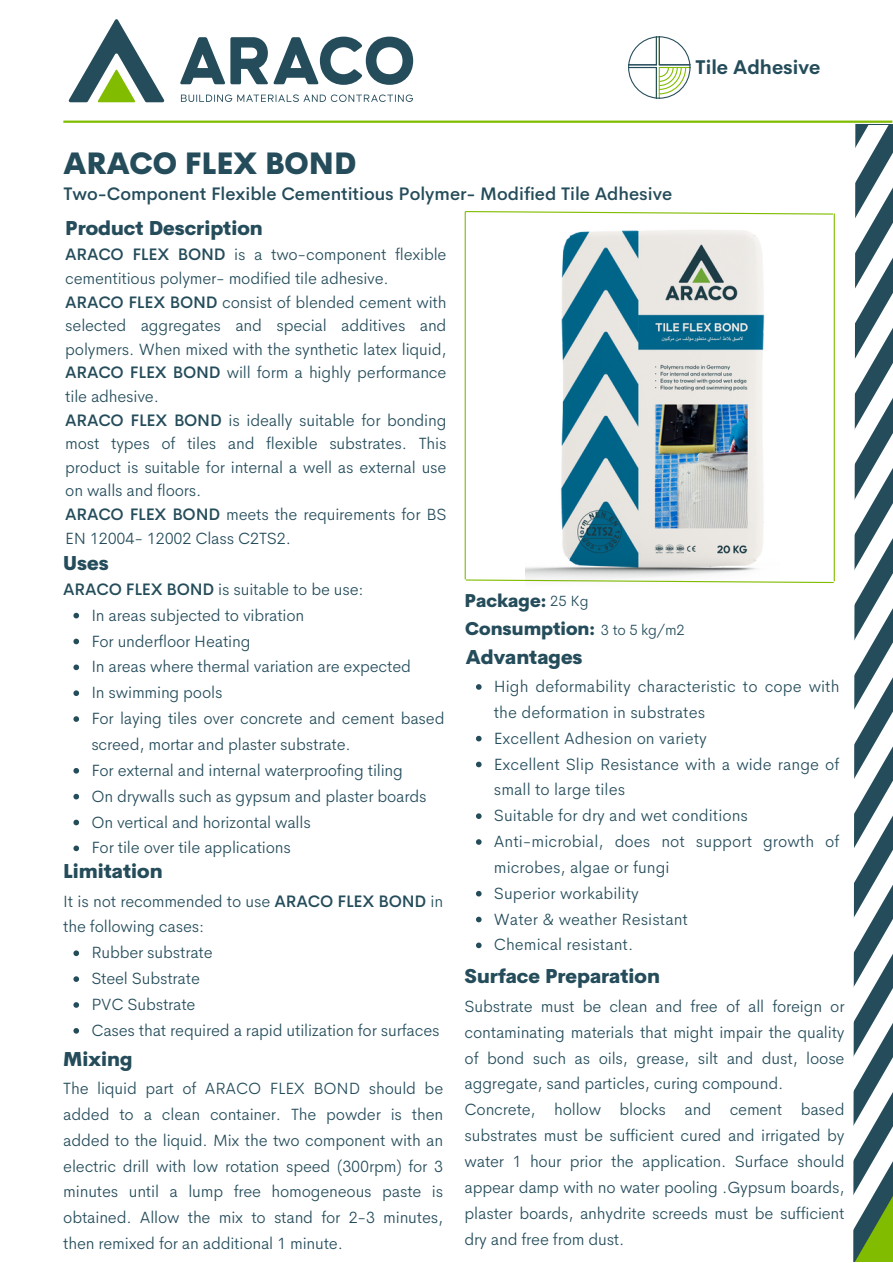
<style>
.page{position:relative;width:893px;height:1263px;background:#fff}
.page>*{position:absolute;margin:0;border:0;box-sizing:border-box;transform-origin:0 0}
.t1{font:800 30px "Cerebri Sans";color:#244c5a}
.t2{font:800 19.5px "Cerebri Sans";color:#244c5a}
.t3{font:700 19.5px "Cerebri Sans";color:#244c5a}
.t4{font:500 18px "Cerebri Sans";color:#244c5a}
.t5{font:800 18px "Cerebri Sans";color:#244c5a}
.t6{font:300 16.5px/25.8px "Cerebri Sans";letter-spacing:-.01em;color:#244c5a}
.t7{font:300 15px "Cerebri Sans";letter-spacing:-.01em;color:#244c5a}
.s1{font-weight:500}
</style>
<div class="page">
<svg style="left:68px;top:19px;width:97px;height:83px"></svg>
<svg style="left:180px;top:37px;width:233px;height:48px"></svg>
<svg style="left:181px;top:94px;width:232px;height:8px"></svg>
<svg style="left:464px;top:579px;width:352px;height:4px"></svg>
<svg style="left:466px;top:211px;width:350px;height:4px"></svg>
<hr style="left:464px;top:211px;width:2px;height:368px;background:#81bc00">
<hr style="left:63px;top:121px;width:829px;height:2px;background:#81bc00">
<svg style="left:816px;top:120px;width:35px;height:464px"></svg>
<svg style="left:851px;top:120px;width:41px;height:41px"></svg>
<svg style="left:853px;top:161px;width:39px;height:1100px"></svg>
<img style="left:525px;top:211px;width:254px;height:372px">
<svg style="left:73px;top:612px;width:6px;height:6px"></svg>
<svg style="left:73px;top:638px;width:6px;height:6px"></svg>
<svg style="left:73px;top:664px;width:6px;height:6px"></svg>
<svg style="left:73px;top:690px;width:6px;height:6px"></svg>
<svg style="left:73px;top:716px;width:6px;height:5px"></svg>
<svg style="left:73px;top:768px;width:6px;height:5px"></svg>
<svg style="left:73px;top:793px;width:6px;height:6px"></svg>
<svg style="left:73px;top:819px;width:6px;height:6px"></svg>
<svg style="left:73px;top:845px;width:6px;height:6px"></svg>
<svg style="left:73px;top:950px;width:6px;height:6px"></svg>
<svg style="left:73px;top:976px;width:6px;height:5px"></svg>
<svg style="left:73px;top:1002px;width:6px;height:5px"></svg>
<svg style="left:73px;top:1028px;width:6px;height:5px"></svg>
<svg style="left:476px;top:684px;width:5px;height:5px"></svg>
<svg style="left:476px;top:735px;width:5px;height:6px"></svg>
<svg style="left:476px;top:761px;width:5px;height:6px"></svg>
<svg style="left:476px;top:813px;width:5px;height:5px"></svg>
<svg style="left:476px;top:839px;width:5px;height:5px"></svg>
<svg style="left:476px;top:890px;width:5px;height:6px"></svg>
<svg style="left:476px;top:916px;width:5px;height:6px"></svg>
<svg style="left:476px;top:942px;width:5px;height:6px"></svg>
<svg style="left:628px;top:36px;width:62px;height:63px"></svg>
<p class="t3" style="left:695px;top:54px;width:126px">Tile Adhesive</p>
<p class="t1" style="left:63px;top:144px;width:294px">ARACO FLEX BOND</p>
<p class="t4" style="left:63px;top:181px;width:610px">Two-Component Flexible Cementitious Polymer- Modified Tile Adhesive</p>
<p class="t2" style="left:65px;top:216px;width:199px">Product Description</p>
<p class="t6" style="left:65px;top:243px;width:382px;line-height:23.5px"><span class="s1">ARACO FLEX BOND</span> is a two-component flexible cementitious polymer- modified tile adhesive.</p>
<p class="t6" style="left:65px;top:290px;width:383px;line-height:23.5px;text-align:justify"><span class="s1">ARACO FLEX BOND</span> consist of blended cement with selected aggregates and special additives and polymers. When mixed with the synthetic latex liquid, <span class="s1">ARACO FLEX BOND</span> will form a highly performance tile adhesive.</p>
<p class="t6" style="left:65px;top:408px;width:383px;line-height:23.5px;text-align:justify"><span class="s1">ARACO FLEX BOND</span> is ideally suitable for bonding most types of tiles and flexible substrates. This product is suitable for internal a well as external use on walls and floors.</p>
<p class="t6" style="left:65px;top:502px;width:383px;line-height:23.5px"><span class="s1">ARACO FLEX BOND</span> meets the requirements for BS<br>EN 12004- 12002 Class C2TS2.</p>
<p class="t2" style="left:63px;top:550px;width:47px">Uses</p>
<p class="t6" style="left:91px;top:602px;width:214px">In areas subjected to vibration</p>
<p class="t6" style="left:91px;top:627px;width:161px">For underfloor Heating</p>
<p class="t6" style="left:91px;top:653px;width:321px">In areas where thermal variation are expected</p>
<p class="t6" style="left:91px;top:679px;width:133px">In swimming pools</p>
<p class="t6" style="left:91px;top:705px;width:355px">For laying tiles over concrete and cement based screed, mortar and plaster substrate.</p>
<p class="t6" style="left:91px;top:757px;width:313px">For external and internal waterproofing tiling</p>
<p class="t6" style="left:91px;top:783px;width:337px">On drywalls such as gypsum and plaster boards</p>
<p class="t6" style="left:91px;top:808px;width:221px">On vertical and horizontal walls</p>
<p class="t6" style="left:91px;top:834px;width:201px">For tile over tile applications</p>
<p class="t6" style="left:63px;top:576px;width:302px"><span class="s1">ARACO FLEX BOND</span> is suitable to be use:</p>
<p class="t2" style="left:63px;top:858px;width:101px">Limitation</p>
<p class="t6" style="left:63px;top:887px;width:381px">It is not recommended to use <span class="s1">ARACO FLEX BOND</span> in the following cases:</p>
<p class="t6" style="left:91px;top:939px;width:123px">Rubber substrate</p>
<p class="t6" style="left:91px;top:965px;width:110px">Steel Substrate</p>
<p class="t6" style="left:91px;top:991px;width:106px">PVC Substrate</p>
<p class="t6" style="left:91px;top:1017px;width:350px">Cases that required a rapid utilization for surfaces</p>
<p class="t2" style="left:63px;top:1045px;width:71px">Mixing</p>
<p class="t6" style="left:63px;top:1075px;width:381px;text-align:justify">The liquid part of ARACO FLEX BOND should be added to a clean container. The powder is then added to the liquid. Mix the two component with an electric drill with low rotation speed (300rpm) for 3 minutes until a lump free homogeneous paste is obtained. Allow the mix to stand for 2-3 minutes, then remixed for an additional 1 minute.</p>
<p class="t5" style="left:464px;top:588px;width:83px">Package:</p>
<p class="t7" style="left:550px;top:590px;width:40px">25 Kg</p>
<p class="t5" style="left:465px;top:616px;width:131px">Consumption:</p>
<p class="t7" style="left:601px;top:619px;width:85px">3 to 5 kg/m2</p>
<p class="t2" style="left:466px;top:644px;width:118px">Advantages</p>
<p class="t6" style="left:494px;top:673px;width:347px">High deformability characteristic to cope with the deformation in substrates</p>
<p class="t6" style="left:494px;top:725px;width:214px">Excellent Adhesion on variety</p>
<p class="t6" style="left:494px;top:750px;width:347px">Excellent Slip Resistance with a wide range of small to large tiles</p>
<p class="t6" style="left:494px;top:802px;width:256px">Suitable for dry and wet conditions</p>
<p class="t6" style="left:494px;top:828px;width:347px">Anti-microbial, does not support growth of microbes, algae or fungi</p>
<p class="t6" style="left:494px;top:880px;width:146px">Superior workability</p>
<p class="t6" style="left:494px;top:905px;width:196px">Water &amp; weather Resistant</p>
<p class="t6" style="left:494px;top:931px;width:141px">Chemical resistant.</p>
<p class="t2" style="left:464px;top:963px;width:197px">Surface Preparation</p>
<p class="t6" style="left:464px;top:993px;width:381px;text-align:justify">Substrate must be clean and free of all foreign or contaminating materials that might impair the quality of bond such as oils, grease, silt and dust, loose aggregate, sand particles, curing compound.</p>
<p class="t6" style="left:464px;top:1096px;width:381px;text-align:justify">Concrete, hollow blocks and cement based substrates must be sufficient cured and irrigated by water 1 hour prior the application. Surface should appear damp with no water pooling .Gypsum boards, plaster boards, anhydrite screeds must be sufficient dry and free from dust.</p>
</div>
